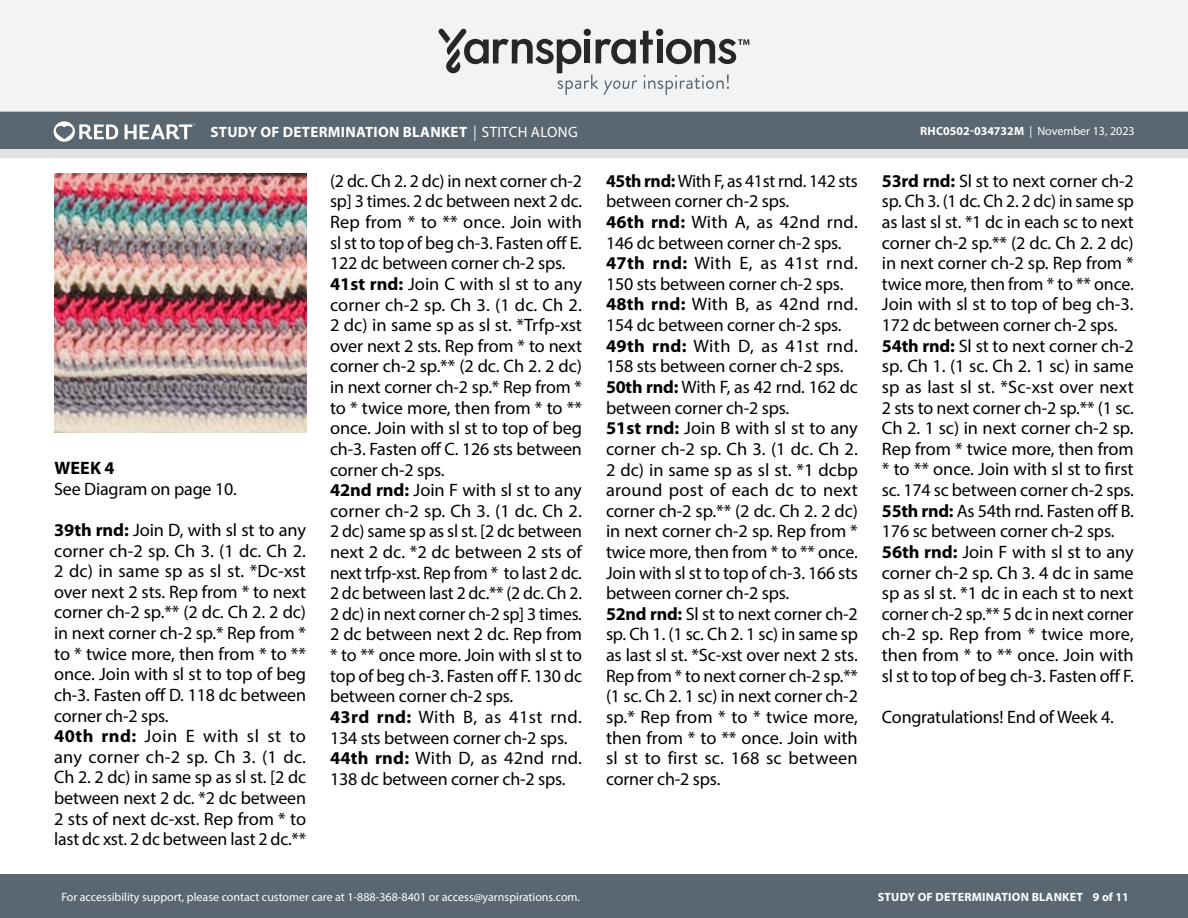
<style>
.page{position:relative;width:1188px;height:918px;background:#fff}
.page>*{position:absolute;margin:0;border:0;box-sizing:border-box;transform-origin:0 0}
.t1{font:18px/20.5px "Myriad Pro";letter-spacing:-.01em;color:#000}
.t2{font:700 18px "Myriad Pro";color:#000}
.t3{font:700 15px "Myriad Pro";letter-spacing:.02em;color:#fff}
.t4{font:12px "Myriad Pro";color:#fff}
.t5{font:700 12px "Myriad Pro";letter-spacing:.02em;color:#fff}
.s1{font-weight:400;font-style:italic}
.s2{font-weight:400}
.s3{font-weight:700}
</style>
<div class="page">
<div style="left:0;top:875px;width:1188px;height:43px;background:#5a6670"></div>
<div style="left:0;top:149px;width:1188px;height:9px;background:#e4e3e3"></div>
<div style="left:0;top:111px;width:1188px;height:38px;background:#5a6670"></div>
<div style="left:0;top:0;width:1188px;height:112px;background:#f2f3f4"></div>
<svg style="left:438px;top:29px;width:311px;height:66px"></svg>
<svg style="left:54px;top:121px;width:64px;height:21px"></svg>
<svg style="left:125px;top:123px;width:70px;height:16px"></svg>
<img style="left:54px;top:173px;width:252px;height:260px">
<p class="t3" style="left:211px;top:122px;width:369px">STUDY OF DETERMINATION BLANKET <span class="s1">|</span> <span class="s2">STITCH ALONG</span></p>
<p class="t4" style="left:920px;top:124px;width:216px"><span class="s3">RHC0502-034732M</span> | November 13, 2023</p>
<p class="t2" style="left:54px;top:456px;width:62px">WEEK 4</p>
<p class="t1" style="left:54px;top:478px;width:184px">See Diagram on page 10.</p>
<p class="t1" style="left:54px;top:519px;width:254px"><span class="s3">39th rnd:</span> Join D, with sl st to any corner ch-2 sp. Ch 3. (1 dc. Ch 2.<br>2 dc) in same sp as sl st. *Dc-xst over next 2 sts. Rep from * to next corner ch-2 sp.** (2 dc. Ch 2. 2 dc) in next corner ch-2 sp.* Rep from * to * twice more, then from * to ** once. Join with sl st to top of beg ch-3. Fasten off D. 118 dc between corner ch-2 sps.<br><span class="s3">40th rnd:</span> Join E with sl st to any corner ch-2 sp. Ch 3. (1 dc.<br>Ch 2. 2 dc) in same sp as sl st. [2 dc between next 2 dc. *2 dc between<br>2 sts of next dc-xst. Rep from * to last dc xst. 2 dc between last 2 dc.**</p>
<p class="t1" style="left:330px;top:170px;width:254px">(2 dc. Ch 2. 2 dc) in next corner ch-2 sp] 3 times. 2 dc between next 2 dc.<br>Rep from * to ** once. Join with sl st to top of beg ch-3. Fasten off E.<br>122 dc between corner ch-2 sps.<br><span class="s3">41st rnd:</span> Join C with sl st to any corner ch-2 sp. Ch 3. (1 dc. Ch 2.<br>2 dc) in same sp as sl st. *Trfp-xst over next 2 sts. Rep from * to next corner ch-2 sp.** (2 dc. Ch 2. 2 dc) in next corner ch-2 sp.* Rep from * to * twice more, then from * to ** once. Join with sl st to top of beg ch-3. Fasten off C. 126 sts between corner ch-2 sps.<br><span class="s3">42nd rnd:</span> Join F with sl st to any corner ch-2 sp. Ch 3. (1 dc. Ch 2.<br>2 dc) same sp as sl st. [2 dc between next 2 dc. *2 dc between 2 sts of next trfp-xst. Rep from * to last 2 dc.<br>2 dc between last 2 dc.** (2 dc. Ch 2.<br>2 dc) in next corner ch-2 sp] 3 times.<br>2 dc between next 2 dc. Rep from * to ** once more. Join with sl st to top of beg ch-3. Fasten off F. 130 dc between corner ch-2 sps.<br><span class="s3">43rd rnd:</span> With B, as 41st rnd.<br>134 sts between corner ch-2 sps.<br><span class="s3">44th rnd:</span> With D, as 42nd rnd.<br>138 dc between corner ch-2 sps.</p>
<p class="t1" style="left:606px;top:170px;width:254px"><span class="s3">45th rnd:</span> With F, as 41st rnd. 142 sts between corner ch-2 sps.<br><span class="s3">46th rnd:</span> With A, as 42nd rnd.<br>146 dc between corner ch-2 sps.<br><span class="s3">47th rnd:</span> With E, as 41st rnd.<br>150 sts between corner ch-2 sps.<br><span class="s3">48th rnd:</span> With B, as 42nd rnd.<br>154 dc between corner ch-2 sps.<br><span class="s3">49th rnd:</span> With D, as 41st rnd.<br>158 sts between corner ch-2 sps.<br><span class="s3">50th rnd:</span> With F, as 42 rnd. 162 dc between corner ch-2 sps.<br><span class="s3">51st rnd:</span> Join B with sl st to any corner ch-2 sp. Ch 3. (1 dc. Ch 2.<br>2 dc) in same sp as sl st. *1 dcbp around post of each dc to next corner ch-2 sp.** (2 dc. Ch 2. 2 dc) in next corner ch-2 sp. Rep from * twice more, then from * to ** once.<br>Join with sl st to top of ch-3. 166 sts between corner ch-2 sps.<br><span class="s3">52nd rnd:</span> Sl st to next corner ch-2 sp. Ch 1. (1 sc. Ch 2. 1 sc) in same sp as last sl st. *Sc-xst over next 2 sts.<br>Rep from * to next corner ch-2 sp.** (1 sc. Ch 2. 1 sc) in next corner ch-2 sp.* Rep from * to * twice more, then from * to ** once. Join with sl st to first sc. 168 sc between corner ch-2 sps.</p>
<p class="t1" style="left:882px;top:170px;width:253px"><span class="s3">53rd rnd:</span> Sl st to next corner ch-2 sp. Ch 3. (1 dc. Ch 2. 2 dc) in same sp as last sl st. *1 dc in each sc to next corner ch-2 sp.** (2 dc. Ch 2. 2 dc) in next corner ch-2 sp. Rep from * twice more, then from * to ** once.<br>Join with sl st to top of beg ch-3.<br>172 dc between corner ch-2 sps.<br><span class="s3">54th rnd:</span> Sl st to next corner ch-2 sp. Ch 1. (1 sc. Ch 2. 1 sc) in same sp as last sl st. *Sc-xst over next<br>2 sts to next corner ch-2 sp.** (1 sc.<br>Ch 2. 1 sc) in next corner ch-2 sp.<br>Rep from * twice more, then from * to ** once. Join with sl st to first sc. 174 sc between corner ch-2 sps.<br><span class="s3">55th rnd:</span> As 54th rnd. Fasten off B.<br>176 sc between corner ch-2 sps.<br><span class="s3">56th rnd:</span> Join F with sl st to any corner ch-2 sp. Ch 3. 4 dc in same sp as sl st. *1 dc in each st to next corner ch-2 sp.** 5 dc in next corner ch-2 sp. Rep from * twice more, then from * to ** once. Join with sl st to top of beg ch-3. Fasten off F.</p>
<p class="t1" style="left:882px;top:706px;width:233px">Congratulations! End of Week 4.</p>
<p class="t4" style="left:61px;top:889px;width:520px">For accessibility support, please contact customer care at 1-888-368-8401 or access@yarnspirations.com.</p>
<p class="t5" style="left:878px;top:889px;width:253px">STUDY OF DETERMINATION BLANKET 9 of 11</p>
</div>
